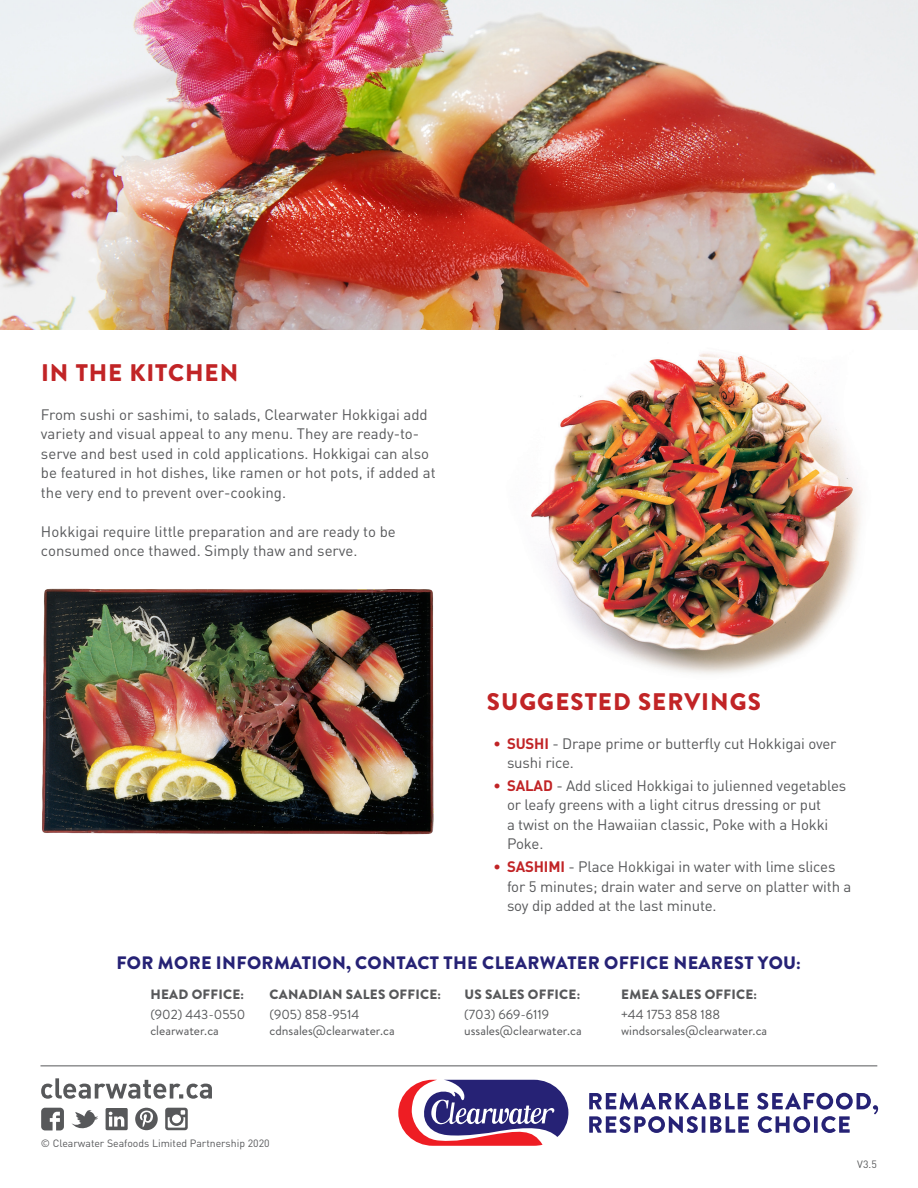
<style>
.page{position:relative;width:918px;height:1188px;background:#fff}
.page>*{position:absolute;margin:0;border:0;box-sizing:border-box;transform-origin:0 0}
.subtitle{font:900 24px "Brandon Grotesque";letter-spacing:.04em;color:#c12426}
.t1{font:900 18px "Brandon Grotesque";letter-spacing:.02em;color:#262275}
.t2{font:15px/19.5px "DIN";letter-spacing:-.01em;color:#57585a}
.t3{font:13.5px "Brandon Grotesque";color:#57585a}
.t4{font:900 13.5px "Brandon Grotesque";letter-spacing:.02em;color:#57585a}
.tiny_text{font:10.5px "DIN";color:#57585a}
.s1{font-weight:700;color:#c12426}
</style>
<div class="page">
<img style="left:531px;top:353px;width:330px;height:321px">
<img style="left:42px;top:588px;width:392px;height:247px">
<img style="left:0;top:0;width:918px;height:330px">
<hr style="left:40px;top:1065px;width:837px;height:1px;background:#57585a">
<svg style="left:106px;top:1108px;width:22px;height:22px"></svg>
<svg style="left:71px;top:1110px;width:27px;height:19px"></svg>
<svg style="left:41px;top:1108px;width:23px;height:22px"></svg>
<svg style="left:135px;top:1108px;width:23px;height:22px"></svg>
<svg style="left:165px;top:1108px;width:23px;height:22px"></svg>
<svg style="left:41px;top:1078px;width:171px;height:21px"></svg>
<svg style="left:398px;top:1079px;width:171px;height:67px"></svg>
<svg style="left:589px;top:1093px;width:289px;height:40px"></svg>
<p class="subtitle" style="left:41px;top:355px;width:199px">IN THE KITCHEN</p>
<p class="t2" style="left:41px;top:404px;width:396px">From sushi or sashimi, to salads, Clearwater Hokkigai add variety and visual appeal to any menu. They are ready-to&shy;serve and best used in cold applications. Hokkigai can also be featured in hot dishes, like ramen or hot pots, if added at the very end to prevent over-cooking.</p>
<p class="t2" style="left:41px;top:521px;width:356px">Hokkigai require little preparation and are ready to be consumed once thawed. Simply thaw and serve.</p>
<p class="subtitle" style="left:487px;top:684px;width:275px">SUGGESTED SERVINGS</p>
<p class="t2" style="left:507px;top:733px;width:331px;text-indent:-14px"><span class="s1">• SUSHI</span> - Drape prime or butterfly cut Hokkigai over sushi rice.</p>
<p class="t2" style="left:507px;top:775px;width:341px;text-indent:-14px"><span class="s1">• SALAD</span> - Add sliced Hokkigai to julienned vegetables or leafy greens with a light citrus dressing or put<br>a twist on the Hawaiian classic, Poke with a Hokki Poke.</p>
<p class="t2" style="left:507px;top:857px;width:346px;text-indent:-14px"><span class="s1">• SASHIMI</span> - Place Hokkigai in water with lime slices for 5 minutes; drain water and serve on platter with a soy dip added at the last minute.</p>
<p class="t1" style="left:116px;top:950px;width:686px">FOR MORE INFORMATION, CONTACT THE CLEARWATER OFFICE NEAREST YOU:</p>
<p class="t4" style="left:150px;top:985px;width:95px">HEAD OFFICE:</p>
<p class="t3" style="left:150px;top:1005px;width:96px">(902) 443-0550</p>
<p class="t3" style="left:150px;top:1022px;width:70px">clearwater.ca</p>
<p class="t4" style="left:270px;top:985px;width:173px">CANADIAN SALES OFFICE:</p>
<p class="t3" style="left:269px;top:1005px;width:91px">(905) 858-9514</p>
<p class="t3" style="left:269px;top:1022px;width:127px">cdnsales@clearwater.ca</p>
<p class="t4" style="left:464px;top:985px;width:117px">US SALES OFFICE:</p>
<p class="t3" style="left:464px;top:1005px;width:87px">(703) 669-6119</p>
<p class="t3" style="left:464px;top:1022px;width:119px">ussales@clearwater.ca</p>
<p class="t4" style="left:621px;top:985px;width:137px">EMEA SALES OFFICE:</p>
<p class="t3" style="left:621px;top:1005px;width:101px">+44 1753 858 188</p>
<p class="t3" style="left:621px;top:1022px;width:148px">windsorsales@clearwater.ca</p>
<p class="tiny_text" style="left:41px;top:1137px;width:230px">© Clearwater Seafoods Limited Partnership 2020</p>
<p class="tiny_text" style="left:857px;top:1157px;width:21px">V3.5</p>
</div>
